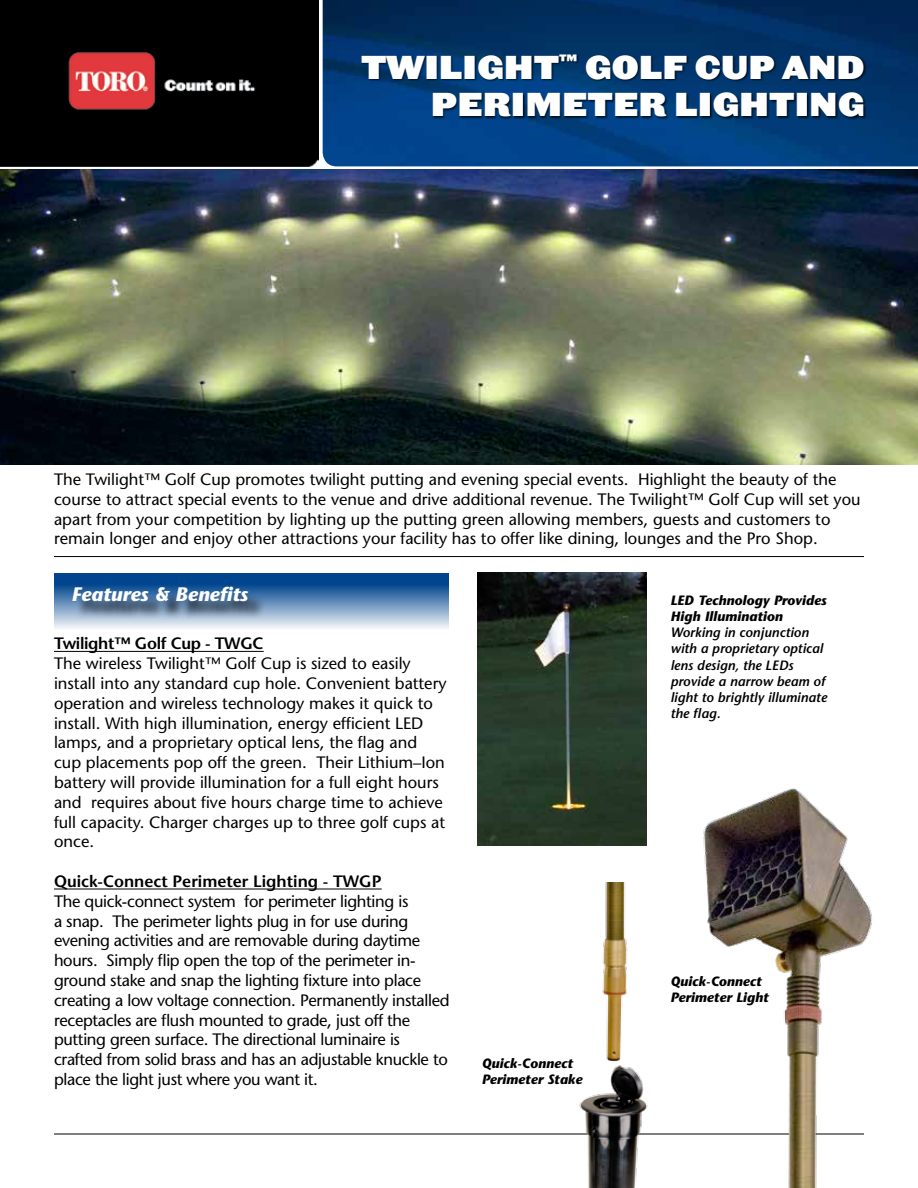
<style>
.page{position:relative;width:918px;height:1188px;background:#fff}
.page>*{position:absolute;margin:0;border:0;box-sizing:border-box;transform-origin:0 0}
.t1{font:31.5px/37.8px "Leviathan HTF Black";color:#fff;text-align:right}
.t2{font:italic 700 19.5px "Stone Sans";color:#fff}
.t3{font:16.5px/19.8px "Stone Sans";color:#000}
.t4{font:16.5px/19.8px "Stone Sans";letter-spacing:-.02em;color:#000}
.t5{font:600 16.5px "Stone Sans";color:#000}
.t6{font:600 16.5px "Stone Sans";letter-spacing:-.02em;color:#000}
.t7{font:italic 600 13.5px/16.2px "Stone Sans";color:#000}
.t8{font:italic 700 13.5px/16.2px "Stone Sans";color:#000}
</style>
<div class="page">
<img style="left:323px;top:0;width:595px;height:166px">
<svg style="left:55px;top:573px;width:394px;height:55px;background:#5a86b5"></svg>
<img style="left:0;top:169px;width:918px;height:295px">
<img style="left:0;top:0;width:318px;height:166px">
<div style="left:361px;top:54px;width:506px;height:66px;background:#000;opacity:.75"></div>
<hr style="left:54px;top:651px;width:210px;height:1px;background:#000">
<hr style="left:54px;top:889px;width:328px;height:1px;background:#000">
<div style="left:76px;top:589px;width:190px;height:31px;background:#000;opacity:.75"></div>
<hr style="left:54px;top:556px;width:810px;height:1px;background:#000">
<hr style="left:54px;top:1134px;width:810px;height:1px;background:#000">
<img style="left:478px;top:573px;width:169px;height:272px">
<img style="left:562px;top:883px;width:94px;height:305px">
<img style="left:696px;top:788px;width:176px;height:400px">
<h1 class="t1" style="left:361px;top:48px;width:505px">TWILIGHT<sup>™</sup> GOLF CUP AND<br>PERIMETER LIGHTING</h1>
<p class="t3" style="left:54px;top:469px;width:808px">The Twilight™ Golf Cup promotes twilight putting and evening special events. Highlight the beauty of the course to attract special events to the venue and drive additional revenue. The Twilight™ Golf Cup will set you apart from your competition by lighting up the putting green allowing members, guests and customers to remain longer and enjoy other attractions your facility has to offer like dining, lounges and the Pro Shop.</p>
<p class="t2" style="left:72px;top:582px;width:178px">Features &amp; Benefits</p>
<p class="t6" style="left:54px;top:633px;width:211px">Twilight™ Golf Cup - TWGC</p>
<p class="t3" style="left:54px;top:653px;width:394px">The wireless Twilight™ Golf Cup is sized to easily install into any standard cup hole. Convenient battery operation and wireless technology makes it quick to install. With high illumination, energy efficient LED lamps, and a proprietary optical lens, the flag and cup placements pop off the green. Their Lithium–Ion battery will provide illumination for a full eight hours and requires about five hours charge time to achieve full capacity. Charger charges up to three golf cups at once.</p>
<p class="t5" style="left:54px;top:871px;width:329px">Quick-Connect Perimeter Lighting - TWGP</p>
<p class="t4" style="left:54px;top:891px;width:397px">The quick-connect system for perimeter lighting is<br>a snap. The perimeter lights plug in for use during evening activities and are removable during daytime hours. Simply flip open the top of the perimeter in&shy;ground stake and snap the lighting fixture into place creating a low voltage connection. Permanently installed receptacles are flush mounted to grade, just off the putting green surface. The directional luminaire is crafted from solid brass and has an adjustable knuckle to place the light just where you want it.</p>
<p class="t8" style="left:482px;top:1055px;width:102px">Quick-Connect<br>Perimeter Stake</p>
<p class="t8" style="left:670px;top:592px;width:158px">LED Technology Provides<br>High Illumination</p>
<p class="t7" style="left:670px;top:624px;width:158px">Working in conjunction with a proprietary optical lens design, the LEDs provide a narrow beam of light to brightly illuminate the flag.</p>
<p class="t8" style="left:670px;top:973px;width:100px">Quick-Connect<br>Perimeter Light</p>
</div>
